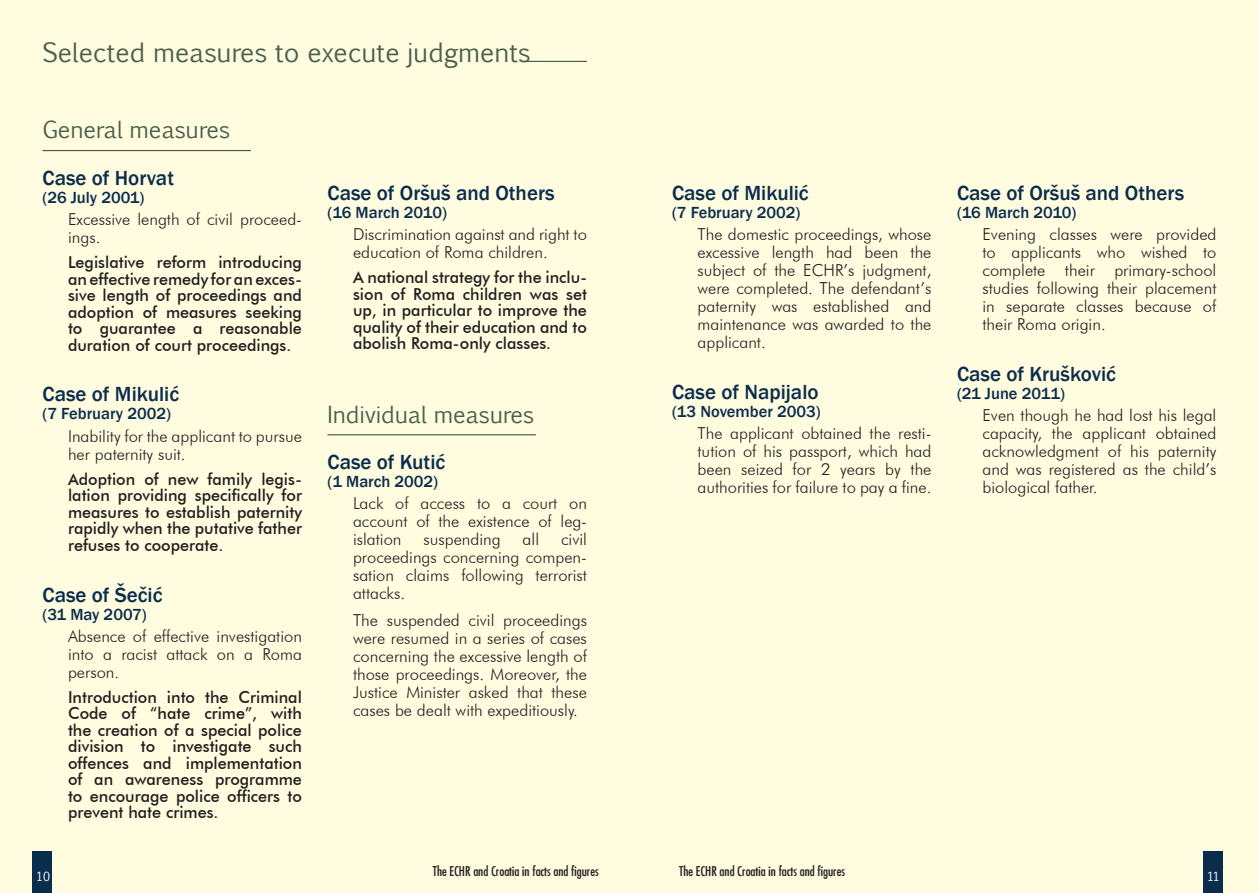
<style>
.page{position:relative;width:1259px;height:893px;background:#fffce0}
.page>*{position:absolute;margin:0;border:0;box-sizing:border-box;transform-origin:0 0}
.Titre_0{font:25.5px "Euphemia CAS";color:#48604c}
.Titre_1{font:22.5px "Euphemia CAS";color:#48604c}
.Titre_2{font:500 21px "Franklin Gothic";color:#0a2d4e}
.Texte{font:300 16.5px/18px "Futura BT";color:#231f20;text-align:justify}
.Texte_gras{font:500 16.5px/16.5px "Futura BT";color:#231f20;text-align:justify}
.Date{font:500 16.5px "Franklin Gothic";color:#0a2d4e}
.t1{font:condensed 13.2px "Futura";color:#231f20}
.t2{font:12px "Euphemia CAS";color:#fff}
</style>
<div class="page">
<div style="left:1203px;top:852px;width:19px;height:41px;background:#0a2d4e"></div>
<div style="left:32px;top:852px;width:19px;height:41px;background:#0a2d4e"></div>
<hr style="left:43px;top:150px;width:208px;height:1px;background:#48604c">
<hr style="left:327px;top:434px;width:209px;height:1px;background:#48604c">
<hr style="left:524px;top:61px;width:63px;height:1px;background:#48604c">
<p class="Titre_0" style="left:43px;top:34px;width:490px">Selected measures to execute judgments</p>
<p class="Titre_1" style="left:43px;top:114px;width:189px">General measures</p>
<p class="Titre_2" style="left:43px;top:165px;width:133px">Case of Horvat</p>
<p class="Date" style="left:43px;top:187px;width:103px">(26 July 2001)</p>
<p class="Texte" style="left:68px;top:210px;width:235px">Excessive length of civil proceed&shy;ings.</p>
<p class="Texte_gras" style="left:68px;top:254px;width:235px">Legislative reform introducing an effective remedy for an exces&shy;sive length of proceedings and adoption of measures seeking to guarantee a reasonable duration of court proceedings.</p>
<p class="Titre_2" style="left:43px;top:381px;width:138px">Case of Mikulić</p>
<p class="Date" style="left:43px;top:404px;width:130px">(7 February 2002)</p>
<p class="Texte" style="left:68px;top:427px;width:235px">Inability for the applicant to pursue her paternity suit.</p>
<p class="Texte_gras" style="left:68px;top:470px;width:235px">Adoption of new family legis&shy;lation providing specifically for measures to establish paternity rapidly when the putative father refuses to cooperate.</p>
<p class="Titre_2" style="left:43px;top:581px;width:122px">Case of Šečić</p>
<p class="Date" style="left:43px;top:604px;width:106px">(31 May 2007)</p>
<p class="Texte" style="left:68px;top:627px;width:235px">Absence of effective investigation into a racist attack on a Roma person.</p>
<p class="Texte_gras" style="left:68px;top:688px;width:235px">Introduction into the Criminal Code of “hate crime”, with the creation of a special police division to investigate such offences and implementation of an awareness programme to encourage police officers to prevent hate crimes.</p>
<p class="Titre_2" style="left:327px;top:180px;width:229px">Case of Oršuš and Others</p>
<p class="Date" style="left:327px;top:202px;width:121px">(16 March 2010)</p>
<p class="Texte" style="left:353px;top:225px;width:235px">Discrimination against and right to education of Roma children.</p>
<p class="Texte_gras" style="left:353px;top:269px;width:235px">A national strategy for the inclu&shy;sion of Roma children was set up, in particular to improve the quality of their education and to abolish Roma-only classes.</p>
<p class="Titre_1" style="left:327px;top:398px;width:208px">Individual measures</p>
<p class="Titre_2" style="left:327px;top:449px;width:119px">Case of Kutić</p>
<p class="Date" style="left:327px;top:471px;width:112px">(1 March 2002)</p>
<p class="Texte" style="left:353px;top:494px;width:235px">Lack of access to a court on account of the existence of leg&shy;islation</p>
<p class="Texte" style="left:353px;top:530px;width:235px;text-indent:208px">civil proceedings concerning compen&shy;sation claims following terrorist attacks.</p>
<p class="Texte" style="left:353px;top:611px;width:235px">The suspended civil proceedings were resumed in a series of cases concerning the excessive length of those proceedings. Moreover, the Justice Minister asked that these cases be dealt with expeditiously.</p>
<p class="Texte" style="left:423px;top:530px;width:79px">suspending</p>
<p class="Texte" style="left:522px;top:530px;width:18px">all</p>
<p class="Titre_2" style="left:672px;top:180px;width:138px">Case of Mikulić</p>
<p class="Date" style="left:672px;top:202px;width:130px">(7 February 2002)</p>
<p class="Texte" style="left:697px;top:225px;width:235px">The domestic proceedings, whose excessive length had been the subject of the ECHR’s judgment, were completed. The defendant’s paternity was established and maintenance was awarded to the applicant.</p>
<p class="Titre_2" style="left:672px;top:379px;width:148px">Case of Napijalo</p>
<p class="Date" style="left:672px;top:401px;width:150px">(13 November 2003)</p>
<p class="Texte" style="left:697px;top:424px;width:235px">The applicant obtained the resti&shy;tution of his passport, which had been seized for 2 years by the authorities for failure to pay a fine.</p>
<p class="Titre_2" style="left:957px;top:180px;width:229px">Case of Oršuš and Others</p>
<p class="Date" style="left:957px;top:202px;width:121px">(16 March 2010)</p>
<p class="Texte" style="left:982px;top:225px;width:235px">Evening classes were provided to applicants who wished to complete their primary-school studies following their placement in separate classes because of their Roma origin.</p>
<p class="Titre_2" style="left:957px;top:361px;width:161px">Case of Krušković</p>
<p class="Date" style="left:957px;top:383px;width:109px">(21 June 2011)</p>
<p class="Texte" style="left:982px;top:406px;width:235px">Even though he had lost his legal capacity, the applicant obtained acknowledgment of his paternity and was registered as the child’s biological father.</p>
<p class="t1" style="left:433px;top:863px;width:168px">The ECHR and Croatia in facts and figures</p>
<p class="t1" style="left:679px;top:863px;width:168px">The ECHR and Croatia in facts and figures</p>
<p class="t2" style="left:36px;top:868px;width:15px">10</p>
<p class="t2" style="left:1207px;top:868px;width:14px">11</p>
</div>
